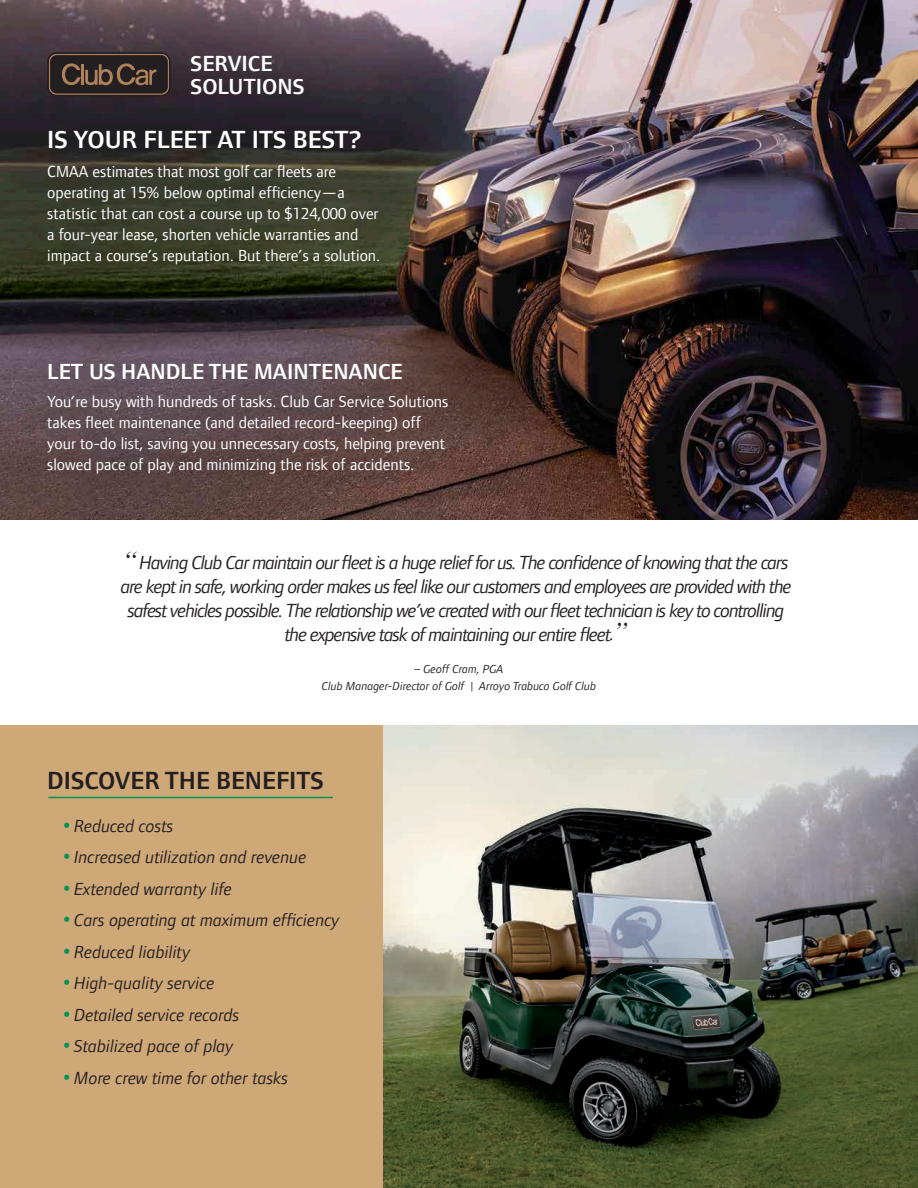
<style>
.page{position:relative;width:918px;height:1188px;background:#fff}
.page>*{position:absolute;margin:0;border:0;box-sizing:border-box;transform-origin:0 0}
.Main_Body_Copy_Black{font:600 25.5px "Foundry Form Sans";color:#fff}
.t1{font:600 25.5px "Foundry Form Sans";color:#231f20}
.Main_Body_Copy_Black-2{font:600 22.5px/22.5px "Foundry Form Sans";color:#fff}
.t2{font:italic 19.5px/24px "Foundry Form Sans";letter-spacing:-.05em;color:#231f20;text-align:center}
.t3{font:italic 18px "Foundry Form Sans";color:#231f20}
.Main_Body_Copy_White{font:16.5px/21px "Foundry Form Sans";color:#fff}
.Main_Body_Copy_Black-3{font:16.5px/21px "Foundry Form Sans";color:#fff}
.t4{font:italic 12px "Foundry Form Sans";color:#231f20}
.s1{font-family:"Scotch Roman";font-size:25.5px}
.s2{font-weight:600;font-style:normal;font-size:24px;color:#009457}
</style>
<div class="page">
<img style="left:0;top:0;width:918px;height:519px">
<img style="left:382px;top:725px;width:536px;height:463px">
<div style="left:47px;top:52px;width:124px;height:44px;background:#2c2524;border-radius:9px"></div>
<svg style="left:49px;top:54px;width:129px;height:42px"></svg>
<div style="left:0;top:725px;width:382px;height:463px;background:#cfa878"></div>
<hr style="left:48px;top:797px;width:285px;height:1px;background:#009457">
<p class="Main_Body_Copy_Black-2" style="left:191px;top:52px;width:115px">SERVICE<br>SOLUTIONS</p>
<p class="Main_Body_Copy_Black" style="left:47px;top:125px;width:316px">IS YOUR FLEET AT ITS BEST?</p>
<p class="Main_Body_Copy_White" style="left:47px;top:161px;width:335px">CMAA estimates that most golf car fleets are operating at 15% below optimal efficiency—a statistic that can cost a course up to $124,000 over a four-year lease, shorten vehicle warranties and impact a course’s reputation. But there’s a solution.</p>
<p class="Main_Body_Copy_Black-2" style="left:47px;top:360px;width:357px">LET US HANDLE THE MAINTENANCE</p>
<p class="Main_Body_Copy_Black-3" style="left:47px;top:391px;width:403px">You’re busy with hundreds of tasks. Club Car Service Solutions takes fleet maintenance (and detailed record-keeping) off your to-do list, saving you unnecessary costs, helping prevent slowed pace of play and minimizing the risk of accidents.</p>
<p class="t2" style="left:121px;top:551px;width:672px"><span class="s1">“</span> Having Club Car maintain our fleet is a huge relief for us. The confidence of knowing that the cars are kept in safe, working order makes us feel like our customers and employees are provided with the safest vehicles possible. The relationship we’ve created with our fleet technician is key to controlling the expensive task of maintaining our entire fleet.<span class="s1">”</span></p>
<p class="t4" style="left:414px;top:662px;width:91px">– Geoff Cram, PGA</p>
<p class="t4" style="left:322px;top:679px;width:276px">Club Manager-Director of Golf | Arroyo Trabuco Golf Club</p>
<p class="t1" style="left:47px;top:766px;width:278px">DISCOVER THE BENEFITS</p>
<p class="t3" style="left:61px;top:816px;width:114px"><span class="s2">•</span>Reduced costs</p>
<p class="t3" style="left:61px;top:847px;width:247px"><span class="s2">•</span>Increased utilization and revenue</p>
<p class="t3" style="left:61px;top:879px;width:173px"><span class="s2">•</span>Extended warranty life</p>
<p class="t3" style="left:61px;top:910px;width:280px"><span class="s2">•</span>Cars operating at maximum efficiency</p>
<p class="t3" style="left:61px;top:942px;width:131px"><span class="s2">•</span>Reduced liability</p>
<p class="t3" style="left:61px;top:973px;width:155px"><span class="s2">•</span>High-quality service</p>
<p class="t3" style="left:61px;top:1005px;width:180px"><span class="s2">•</span>Detailed service records</p>
<p class="t3" style="left:61px;top:1036px;width:174px"><span class="s2">•</span>Stabilized pace of play</p>
<p class="t3" style="left:61px;top:1068px;width:229px"><span class="s2">•</span>More crew time for other tasks</p>
</div>
